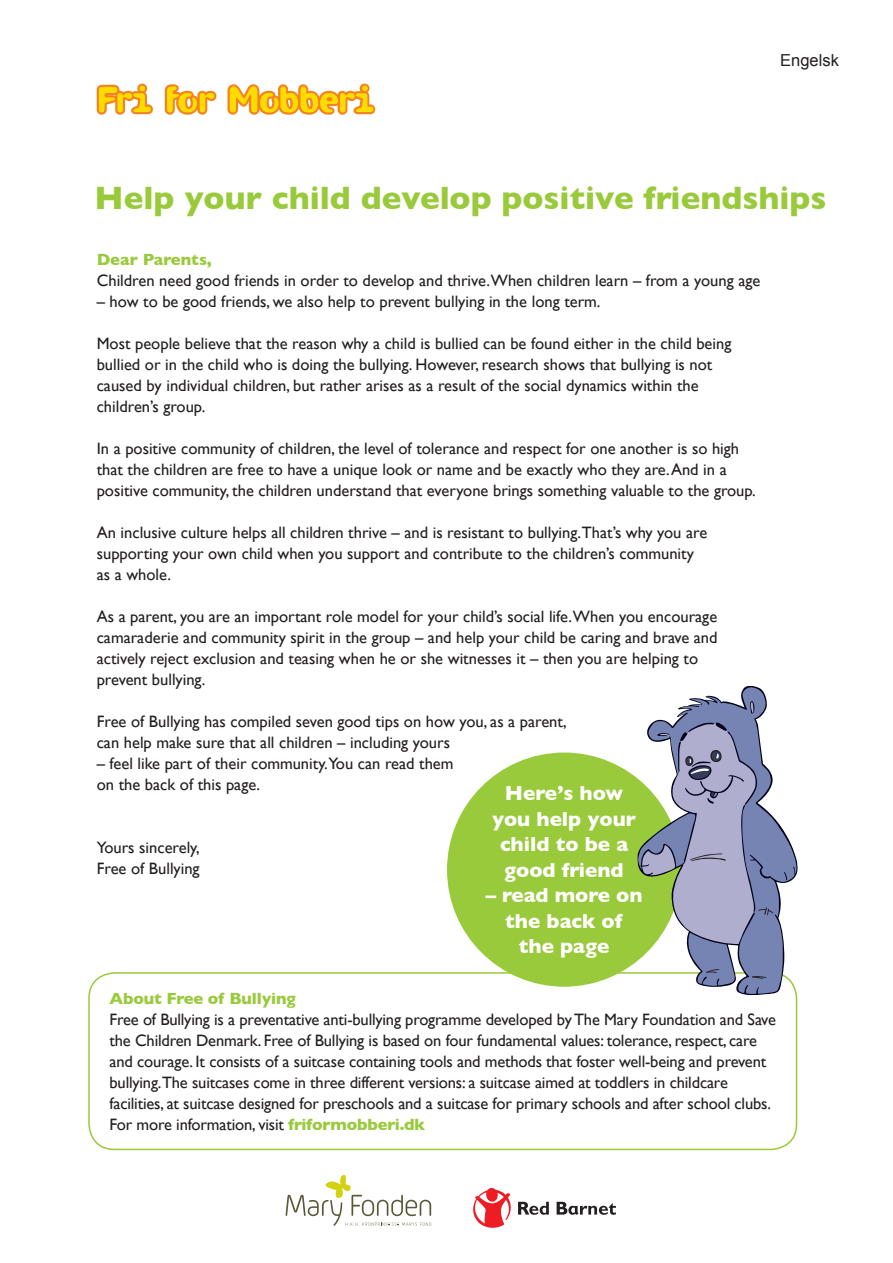
<style>
.page{position:relative;width:893px;height:1263px;background:#fff}
.page>*{position:absolute;margin:0;border:0;box-sizing:border-box;transform-origin:0 0}
.t1{font:700 33px "Gill Sans";color:#99ca3b}
.t2{font:700 20.7px/25.5px "Gill Sans";color:#fff;text-align:center}
.t3{font:16.5px/21px "Gill Sans";color:#231f20}
.t4{font:700 16.5px "Gill Sans";letter-spacing:-.01em;color:#99ca3b}
.t5{font:16.5px "Arial";color:#231f20}
.s1{font-weight:700;color:#99ca3b}
</style>
<div class="page">
<div style="left:88px;top:972px;width:709px;height:178px;border:2px solid #99ca3b;border-radius:26px"></div>
<svg style="left:97px;top:84px;width:56px;height:31px"></svg>
<svg style="left:165px;top:84px;width:51px;height:31px"></svg>
<svg style="left:227px;top:84px;width:148px;height:31px"></svg>
<svg style="left:473px;top:1188px;width:38px;height:40px"></svg>
<svg style="left:518px;top:1202px;width:31px;height:13px"></svg>
<svg style="left:557px;top:1202px;width:59px;height:13px"></svg>
<svg style="left:286px;top:1175px;width:145px;height:51px"></svg>
<div style="left:447px;top:752px;width:234px;height:235px;background:#99ca3b;border-radius:50%"></div>
<svg style="left:651px;top:687px;width:145px;height:307px"></svg>
<svg style="left:784px;top:872px;width:3px;height:8px"></svg>
<svg style="left:638px;top:724px;width:135px;height:262px"></svg>
<svg style="left:750px;top:701px;width:5px;height:13px"></svg>
<p class="t5" style="left:780px;top:54px;width:60px">Engelsk</p>
<h1 class="t1" style="left:95px;top:184px;width:733px">Help your child develop positive friendships</h1>
<p class="t4" style="left:97px;top:253px;width:117px">Dear Parents,</p>
<p class="t3" style="left:97px;top:271px;width:665px">Children need good friends in order to develop and thrive.When children learn – from a young age</p>
<p class="t3" style="left:97px;top:292px;width:505px">– how to be good friends, we also help to prevent bullying in the long term.</p>
<p class="t3" style="left:97px;top:334px;width:636px">Most people believe that the reason why a child is bullied can be found either in the child being bullied or in the child who is doing the bullying. However, research shows that bullying is not caused by individual children, but rather arises as a result of the social dynamics within the children’s group.</p>
<p class="t3" style="left:97px;top:439px;width:661px">In a positive community of children, the level of tolerance and respect for one another is so high that the children are free to have a unique look or name and be exactly who they are. And in a positive community, the children understand that everyone brings something valuable to the group.</p>
<p class="t3" style="left:97px;top:523px;width:612px">An inclusive culture helps all children thrive – and is resistant to bullying.That’s why you are supporting your own child when you support and contribute to the children’s community as a whole.</p>
<p class="t3" style="left:97px;top:607px;width:622px">As a parent, you are an important role model for your child’s social life.When you encourage camaraderie and community spirit in the group – and help your child be caring and brave and actively reject exclusion and teasing when he or she witnesses it – then you are helping to prevent bullying.</p>
<p class="t3" style="left:97px;top:712px;width:471px">Free of Bullying has compiled seven good tips on how you, as a parent, can help make sure that all children – including yours</p>
<p class="t3" style="left:97px;top:754px;width:358px">– feel like part of their community.You can read them on the back of this page.</p>
<p class="t2" style="left:492px;top:782px;width:146px">Here’s how you help your child to be a good friend</p>
<p class="t2" style="left:486px;top:884px;width:158px">– read more on the back of the page</p>
<p class="t3" style="left:97px;top:838px;width:104px">Yours sincerely,<br>Free of Bullying</p>
<p class="t4" style="left:109px;top:991px;width:188px">About Free of Bullying</p>
<p class="t3" style="left:109px;top:1010px;width:668px">Free of Bullying is a preventative anti-bullying programme developed by The Mary Foundation and Save the Children Denmark. Free of Bullying is based on four fundamental values: tolerance, respect, care and courage. It consists of a suitcase containing tools and methods that foster well-being and prevent bullying.The suitcases come in three different versions: a suitcase aimed at toddlers in childcare facilities, at suitcase designed for preschools and a suitcase for primary schools and after school clubs.<br>For more information, visit <span class="s1">friformobberi.dk</span></p>
</div>
